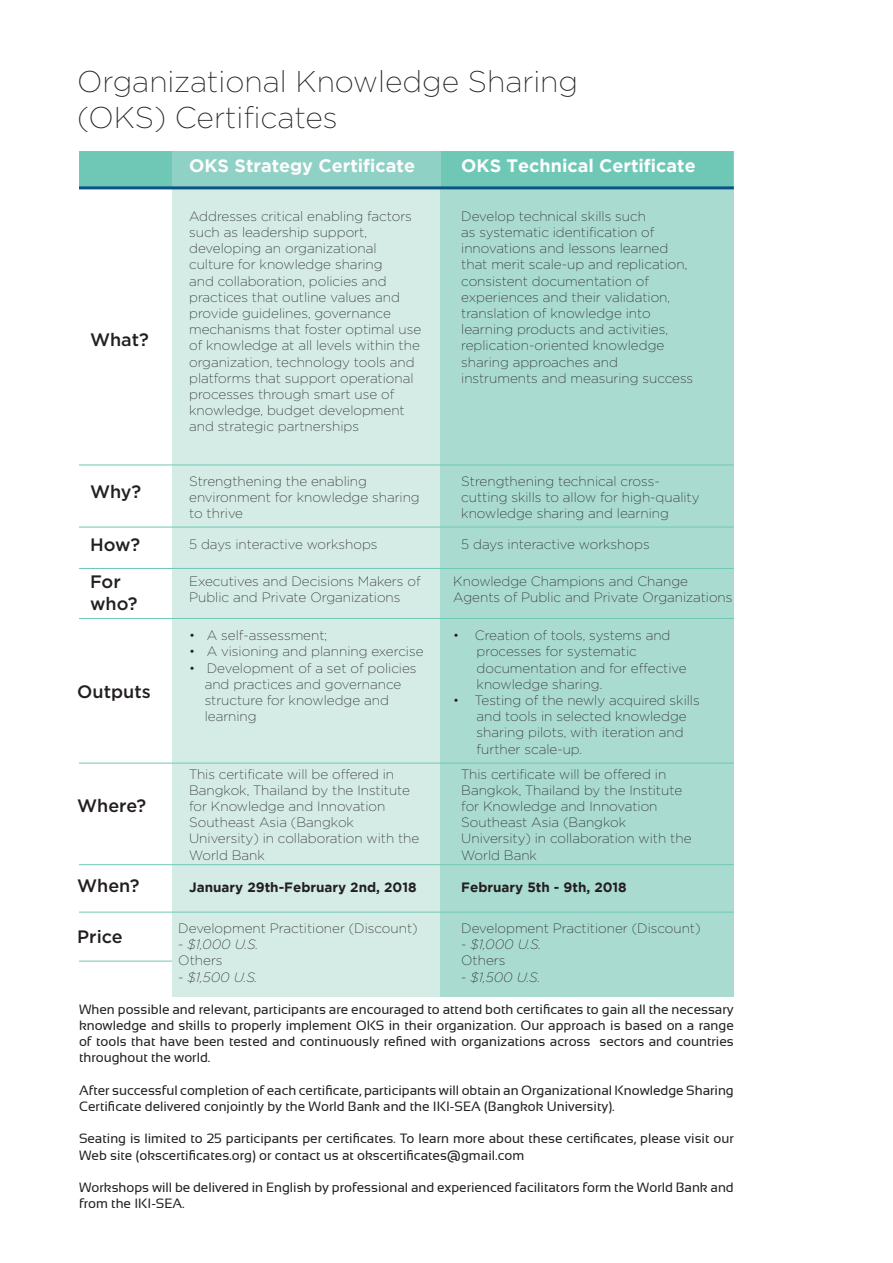
<style>
.page{position:relative;width:893px;height:1263px;background:#fff}
.page>*{position:absolute;margin:0;border:0;box-sizing:border-box;transform-origin:0 0}
.t1{font:200 30px/36px "Gotham";color:#231f20}
.t2{font:700 18px "Gotham";color:#fbfdfe}
.t3{font:500 18px/21.6px "Gotham";color:#231f20}
.t4{font:200 13.5px/16.2px "Gotham";color:#231f20}
.t5{font:13.5px/16.2px "Sansation";color:#231f20}
.t6{font:italic 200 13.5px/16.2px "Gotham";color:#231f20}
.t7{font:700 13.5px "Gotham";color:#231f20}
.s1{font-style:normal}
</style>
<div class="page">
<div style="left:79px;top:151px;width:655px;height:35px;background:#6fc8b6"></div>
<div style="left:172px;top:151px;width:269px;height:37px;background:#8fd1c4"></div>
<div style="left:172px;top:188px;width:269px;height:773px;background:#d4ece5"></div>
<div style="left:441px;top:188px;width:293px;height:773px;background:#aadbd0"></div>
<hr style="left:79px;top:465px;width:93px;height:1px;background:#6fc8b6">
<hr style="left:172px;top:465px;width:269px;height:1px;background:#6fc8b6">
<hr style="left:441px;top:465px;width:293px;height:1px;background:#6fc8b6">
<hr style="left:79px;top:527px;width:93px;height:1px;background:#6fc8b6">
<hr style="left:172px;top:527px;width:269px;height:1px;background:#6fc8b6">
<hr style="left:441px;top:527px;width:293px;height:1px;background:#6fc8b6">
<hr style="left:79px;top:568px;width:93px;height:1px;background:#6fc8b6">
<hr style="left:172px;top:568px;width:269px;height:1px;background:#6fc8b6">
<hr style="left:441px;top:568px;width:293px;height:1px;background:#6fc8b6">
<hr style="left:79px;top:618px;width:93px;height:1px;background:#6fc8b6">
<hr style="left:172px;top:618px;width:269px;height:1px;background:#6fc8b6">
<hr style="left:441px;top:618px;width:293px;height:1px;background:#6fc8b6">
<hr style="left:79px;top:763px;width:93px;height:1px;background:#6fc8b6">
<hr style="left:172px;top:763px;width:269px;height:1px;background:#6fc8b6">
<hr style="left:441px;top:763px;width:293px;height:1px;background:#6fc8b6">
<hr style="left:79px;top:864px;width:93px;height:1px;background:#6fc8b6">
<hr style="left:172px;top:864px;width:269px;height:1px;background:#6fc8b6">
<hr style="left:441px;top:864px;width:293px;height:1px;background:#6fc8b6">
<hr style="left:79px;top:912px;width:93px;height:1px;background:#6fc8b6">
<hr style="left:172px;top:912px;width:269px;height:1px;background:#6fc8b6">
<hr style="left:441px;top:912px;width:293px;height:1px;background:#6fc8b6">
<hr style="left:79px;top:961px;width:93px;height:1px;background:#6fc8b6">
<hr style="left:79px;top:186px;width:93px;height:3px;background:#0a5386">
<hr style="left:172px;top:186px;width:269px;height:3px;background:#0a5386">
<hr style="left:441px;top:186px;width:293px;height:3px;background:#0a5386">
<div style="left:172px;top:960px;width:269px;height:36px;background:#d4ece5"></div>
<div style="left:441px;top:960px;width:293px;height:36px;background:#aadbd0"></div>
<p class="t1" style="left:77px;top:62px;width:502px">Organizational Knowledge Sharing (OKS) Certificates</p>
<p class="t3" style="left:90px;top:329px;width:60px">What?</p>
<p class="t3" style="left:90px;top:481px;width:53px">Why?</p>
<p class="t3" style="left:90px;top:534px;width:52px">How?</p>
<p class="t3" style="left:90px;top:571px;width:49px">For who?</p>
<p class="t3" style="left:77px;top:680px;width:75px">Outputs</p>
<p class="t3" style="left:77px;top:795px;width:70px">Where?</p>
<p class="t3" style="left:77px;top:874px;width:64px">When?</p>
<p class="t3" style="left:77px;top:925px;width:47px">Price</p>
<p class="t2" style="left:189px;top:155px;width:227px">OKS Strategy Certificate</p>
<p class="t2" style="left:461px;top:155px;width:236px">OKS Technical Certificate</p>
<p class="t4" style="left:189px;top:207px;width:234px">Addresses critical enabling factors such as leadership support, developing an organizational culture for knowledge sharing<br>and collaboration, policies and practices that outline values and provide guidelines, governance mechanisms that foster optimal use of knowledge at all levels within the organization, technology tools and platforms that support operational processes through smart use of knowledge, budget development and strategic partnerships</p>
<p class="t4" style="left:461px;top:207px;width:234px">Develop technical skills such<br>as systematic identification of innovations and lessons learned that merit scale-up and replication, consistent documentation of experiences and their validation, translation of knowledge into learning products and activities, replication-oriented knowledge sharing approaches and instruments and measuring success</p>
<p class="t4" style="left:189px;top:472px;width:232px">Strengthening the enabling environment for knowledge sharing to thrive</p>
<p class="t4" style="left:461px;top:472px;width:240px">Strengthening technical cross&shy;cutting skills to allow for high-quality knowledge sharing and learning</p>
<p class="t4" style="left:189px;top:536px;width:190px">5 days interactive workshops</p>
<p class="t4" style="left:461px;top:536px;width:190px">5 days interactive workshops</p>
<p class="t4" style="left:189px;top:573px;width:233px">Executives and Decisions Makers of<br>Public and Private Organizations</p>
<p class="t4" style="left:453px;top:573px;width:281px">Knowledge Champions and Change<br>Agents of Public and Private Organizations</p>
<p class="t4" style="left:189px;top:627px;width:140px">• A self-assessment;</p>
<p class="t4" style="left:189px;top:643px;width:236px">• A visioning and planning exercise</p>
<p class="t4" style="left:189px;top:659px;width:229px">• Development of a set of policies</p>
<p class="t4" style="left:205px;top:675px;width:198px">and practices and governance</p>
<p class="t4" style="left:205px;top:692px;width:186px">structure for knowledge and</p>
<p class="t4" style="left:205px;top:708px;width:53px">learning</p>
<p class="t4" style="left:453px;top:627px;width:219px">• Creation of tools, systems and</p>
<p class="t4" style="left:477px;top:643px;width:162px">processes for systematic</p>
<p class="t4" style="left:477px;top:659px;width:212px">documentation and for effective</p>
<p class="t4" style="left:477px;top:675px;width:127px">knowledge sharing.</p>
<p class="t4" style="left:453px;top:692px;width:248px">• Testing of the newly acquired skills</p>
<p class="t4" style="left:477px;top:708px;width:212px">and tools in selected knowledge</p>
<p class="t4" style="left:477px;top:724px;width:208px">sharing pilots, with iteration and</p>
<p class="t4" style="left:477px;top:740px;width:107px">further scale-up.</p>
<p class="t4" style="left:189px;top:765px;width:232px">This certificate will be offered in<br>Bangkok, Thailand by the Institute for Knowledge and Innovation<br>Southeast Asia (Bangkok<br>University) in collaboration with the<br>World Bank</p>
<p class="t4" style="left:461px;top:765px;width:232px">This certificate will be offered in<br>Bangkok, Thailand by the Institute for Knowledge and Innovation<br>Southeast Asia (Bangkok<br>University) in collaboration with the<br>World Bank</p>
<p class="t7" style="left:189px;top:879px;width:229px">January 29th-February 2nd, 2018</p>
<p class="t7" style="left:461px;top:879px;width:167px">February 5th - 9th, 2018</p>
<p class="t4" style="left:178px;top:919px;width:241px">Development Practitioner (Discount)</p>
<p class="t6" style="left:178px;top:936px;width:82px"><span class="s1">-</span> $1,000 U.S.<br><span class="s1">Others</span></p>
<p class="t6" style="left:178px;top:968px;width:81px"><span class="s1">-</span> $1,500 U.S.</p>
<p class="t4" style="left:461px;top:919px;width:241px">Development Practitioner (Discount)</p>
<p class="t6" style="left:461px;top:936px;width:82px"><span class="s1">-</span> $1,000 U.S.<br><span class="s1">Others</span></p>
<p class="t6" style="left:461px;top:968px;width:81px"><span class="s1">-</span> $1,500 U.S.</p>
<p class="t5" style="left:79px;top:1001px;width:656px;text-align:justify">When possible and relevant, participants are encouraged to attend both certificates to gain all the necessary knowledge and skills to properly implement OKS in their organization. Our approach is based on a range of tools that have been tested and continuously refined with organizations across sectors and countries throughout the world.</p>
<p class="t5" style="left:79px;top:1082px;width:656px">After successful completion of each certificate, participants will obtain an Organizational Knowledge Sharing<br>Certificate delivered conjointly by the World Bank and the IKI-SEA (Bangkok University).</p>
<p class="t5" style="left:79px;top:1130px;width:656px">Seating is limited to 25 participants per certificates. To learn more about these certificates, please visit our<br>Web site (okscertificates.org) or contact us at okscertificates@gmail.com</p>
<p class="t5" style="left:79px;top:1179px;width:656px">Workshops will be delivered in English by professional and experienced facilitators form the World Bank and from the IKI-SEA.</p>
</div>
